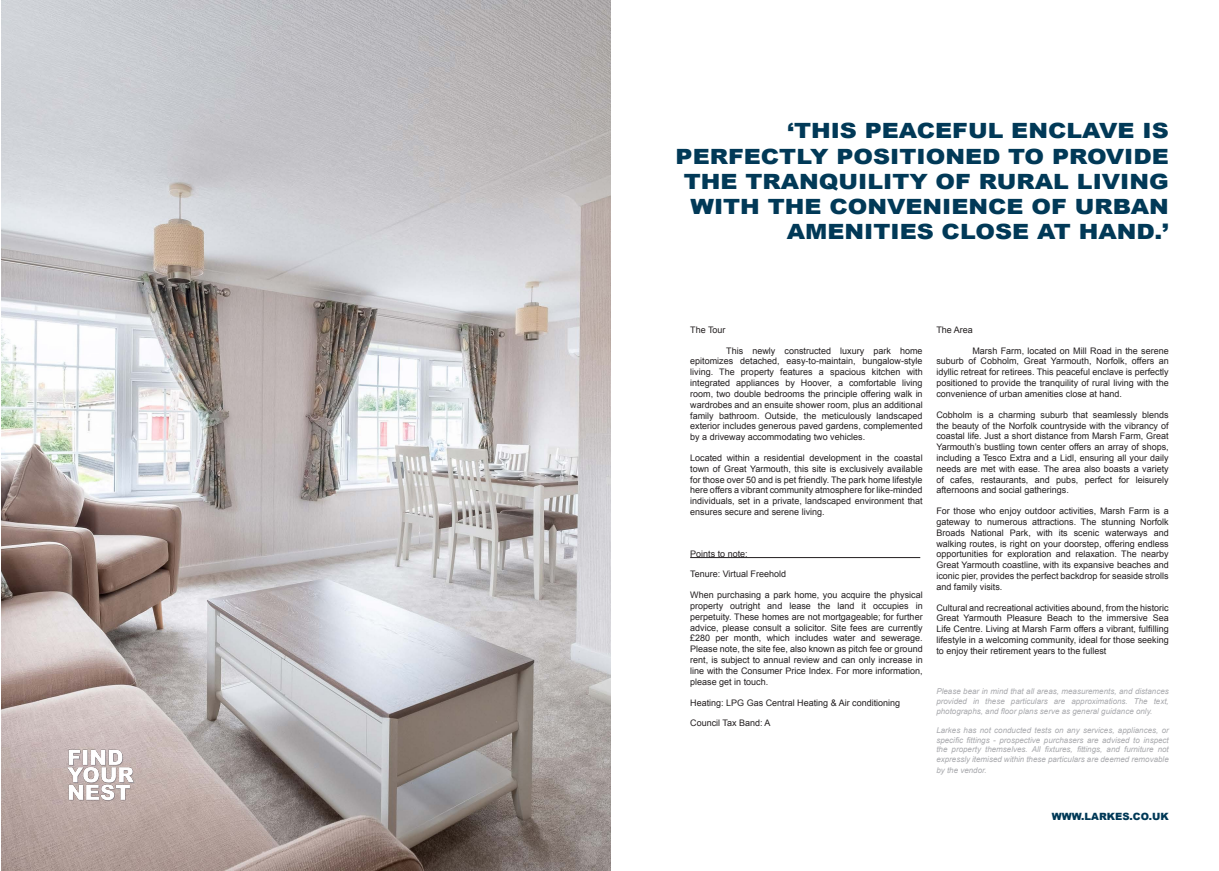
<style>
.page{position:relative;width:1219px;height:871px;background:#fff}
.page>*{position:absolute;margin:0;border:0;box-sizing:border-box;transform-origin:0 0}
.t1{font:900 21px/25.2px "Arial";color:#013957;text-align:right;scale:1.12 1}
.t2{font:900 10px "Arial";color:#013957}
.t3{font:9px/10.8px "Arial";color:#231f20;text-align:justify}
.t4{font:italic 8px/9.6px "Arial";color:#a8a9ad;text-align:justify}
</style>
<div class="page">
<hr style="left:690px;top:557px;width:230px;height:1px;background:#231f20">
<img style="left:1px;top:0;width:610px;height:870px">
<img style="left:68px;top:749px;width:71px;height:53px">
<h1 class="t1" style="left:676px;top:118px;width:442px">‘THIS PEACEFUL ENCLAVE IS<br>PERFECTLY POSITIONED TO PROVIDE<br>THE TRANQUILITY OF RURAL LIVING<br>WITH THE CONVENIENCE OF URBAN<br>AMENITIES CLOSE AT HAND.’</h1>
<p class="t3" style="left:690px;top:324px;width:37px">The Tour</p>
<p class="t3" style="left:690px;top:345px;width:234px;text-indent:36px">This newly constructed luxury park home epitomizes detached, easy-to-maintain, bungalow-style living. The property features a spacious kitchen with integrated appliances by Hoover, a comfortable living room, two double bedrooms the principle offering walk in wardrobes and an ensuite shower room, plus an additional family bathroom. Outside, the meticulously landscaped exterior includes generous paved gardens, complemented by a driveway accommodating two vehicles.</p>
<p class="t3" style="left:690px;top:452px;width:234px">Located within a residential development in the coastal town of Great Yarmouth, this site is exclusively available for those over 50 and is pet friendly. The park home lifestyle here offers a vibrant community atmosphere for like-minded individuals, set in a private, landscaped environment that ensures secure and serene living.</p>
<p class="t3" style="left:690px;top:548px;width:59px">Points to note:</p>
<p class="t3" style="left:690px;top:568px;width:97px">Tenure: Virtual Freehold</p>
<p class="t3" style="left:690px;top:589px;width:234px">When purchasing a park home, you acquire the physical property outright and lease the land it occupies in perpetuity. These homes are not mortgageable; for further advice, please consult a solicitor. Site fees are currently £280 per month, which includes water and sewerage.<br>Please note, the site fee, also known as pitch fee or ground rent, is subject to annual review and can only increase in line with the Consumer Price Index. For more information, please get in touch.</p>
<p class="t3" style="left:690px;top:696px;width:212px">Heating: LPG Gas Central Heating &amp; Air conditioning</p>
<p class="t3" style="left:690px;top:717px;width:82px">Council Tax Band: A</p>
<p class="t3" style="left:936px;top:324px;width:38px">The Area</p>
<p class="t3" style="left:936px;top:345px;width:234px;text-indent:36px">Marsh Farm, located on Mill Road in the serene suburb of Cobholm, Great Yarmouth, Norfolk, offers an idyllic retreat for retirees. This peaceful enclave is perfectly positioned to provide the tranquility of rural living with the convenience of urban amenities close at hand.</p>
<p class="t3" style="left:936px;top:409px;width:234px">Cobholm is a charming suburb that seamlessly blends the beauty of the Norfolk countryside with the vibrancy of coastal life. Just a short distance from Marsh Farm, Great Yarmouth’s bustling town center offers an array of shops, including a Tesco Extra and a Lidl, ensuring all your daily needs are met with ease. The area also boasts a variety of cafes, restaurants, and pubs, perfect for leisurely afternoons and social gatherings.</p>
<p class="t3" style="left:936px;top:505px;width:234px">For those who enjoy outdoor activities, Marsh Farm is a gateway to numerous attractions. The stunning Norfolk Broads National Park, with its scenic waterways and walking routes, is right on your doorstep, offering endless opportunities for exploration and relaxation. The nearby Great Yarmouth coastline, with its expansive beaches and iconic pier, provides the perfect backdrop for seaside strolls and family visits.</p>
<p class="t3" style="left:936px;top:602px;width:234px">Cultural and recreational activities abound, from the historic Great Yarmouth Pleasure Beach to the immersive Sea Life Centre. Living at Marsh Farm offers a vibrant, fulfilling lifestyle in a welcoming community, ideal for those seeking to enjoy their retirement years to the fullest</p>
<p class="t4" style="left:936px;top:686px;width:234px">Please bear in mind that all areas, measurements, and distances provided in these particulars are approximations. The text, photographs, and floor plans serve as general guidance only.</p>
<p class="t4" style="left:936px;top:725px;width:234px">Larkes has not conducted tests on any services, appliances, or specific fittings - prospective purchasers are advised to inspect the property themselves. All fixtures, fittings, and furniture not expressly itemised within these particulars are deemed removable</p>
<p class="t4" style="left:936px;top:765px;width:52px">by the vendor.</p>
<p class="t2" style="left:1052px;top:809px;width:118px">WWW.LARKES.CO.UK</p>
</div>
